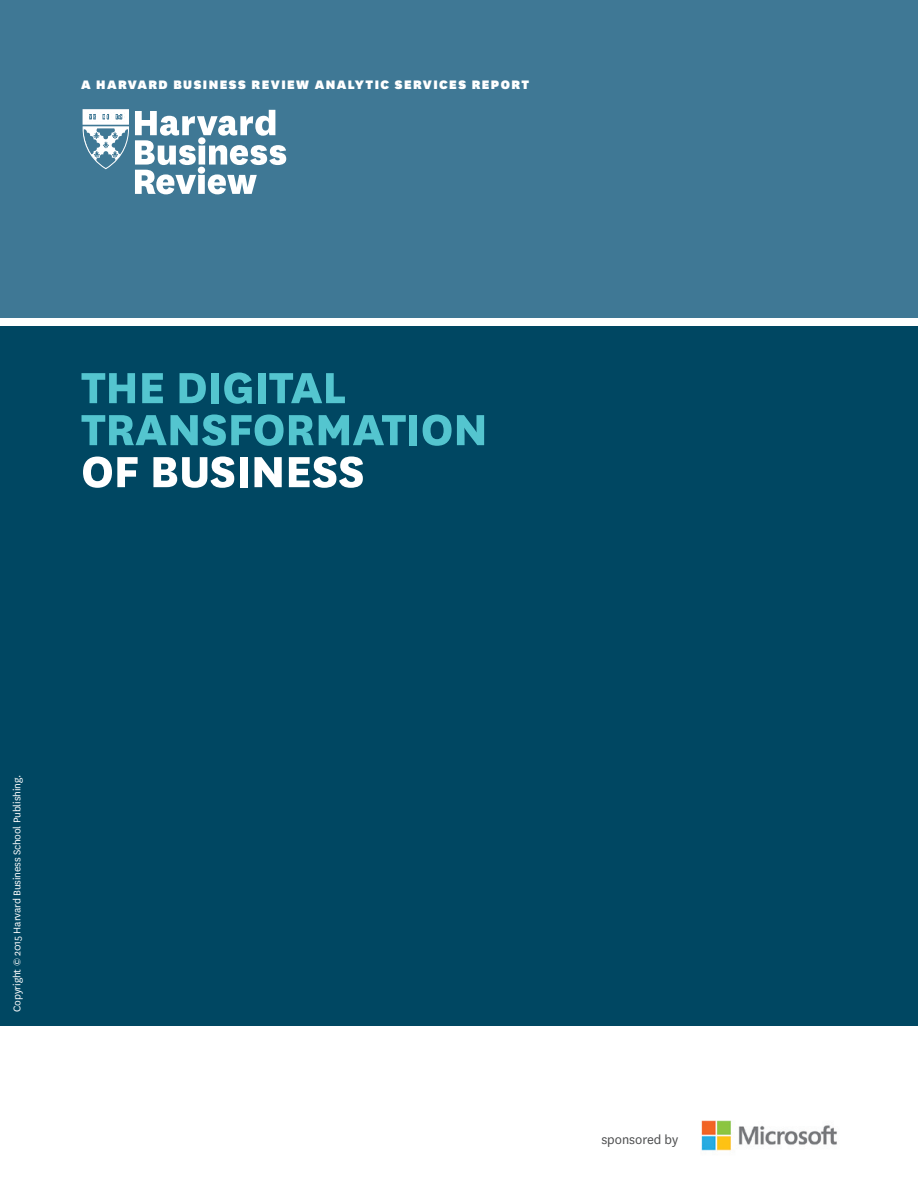
<style>
.page{position:relative;width:918px;height:1188px;background:#fff}
.page>*{position:absolute;margin:0;border:0;box-sizing:border-box;transform-origin:0 0}
.cover_hed{font:800 51px/42px "National HBR";letter-spacing:-.01em;color:#54c5cf}
.Opener_Section{font:900 14.4px "National HBR";letter-spacing:.1em;color:#fff}
.t1{font:14.4px "National HBR";color:#4b4c4d}
.deck{font:11.4px "National HBR";letter-spacing:-.015em;color:#fff}
.s1{color:#fff}
</style>
<div class="page">
<div style="left:0;top:326px;width:918px;height:700px;background:#004762"></div>
<div style="left:0;top:0;width:918px;height:318px;background:#3f7895"></div>
<svg style="left:135px;top:110px;width:151px;height:84px"></svg>
<svg style="left:83px;top:109px;width:46px;height:61px"></svg>
<img style="left:701px;top:1120px;width:136px;height:31px">
<p class="Opener_Section" style="left:81px;top:75px;width:450px">A HARVARD BUSINESS REVIEW ANALYTIC SERVICES REPORT</p>
<p class="cover_hed" style="left:81px;top:363px;width:408px">THE DIGITAL<br>TRANSFORMATION<br><span class="s1">OF BUSINESS</span></p>
<p class="deck" style="left:10px;top:1012px;width:238px;rotate:-90deg">Copyright © 2015 Harvard Business School Publishing.</p>
<p class="t1" style="left:601px;top:1130px;width:78px">sponsored by</p>
</div>
